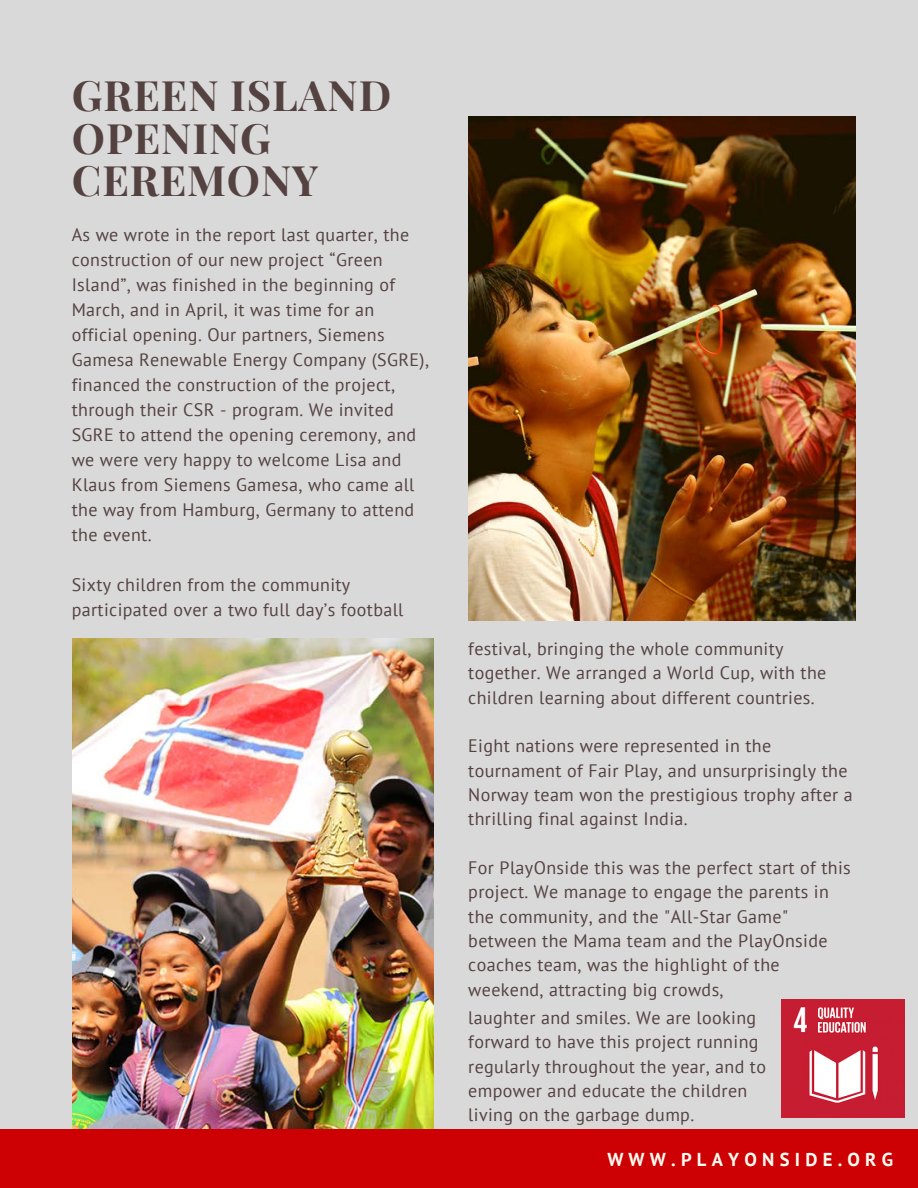
<style>
.page{position:relative;width:918px;height:1188px;background:#d9d9d9}
.page>*{position:absolute;margin:0;border:0;box-sizing:border-box;transform-origin:0 0}
.t1{font:700 42px/42.3px "Playfair Display";letter-spacing:.02em;color:#544241}
.t2{font:700 18.6px "PT Sans";letter-spacing:.28em;color:#fffdf1}
.t3{font:18px/24.3px "PT Sans";letter-spacing:.02em;color:#544241}
</style>
<div class="page">
<img style="left:73px;top:639px;width:361px;height:491px">
<div style="left:0;top:1130px;width:918px;height:58px;background:#cd0004"></div>
<img style="left:468px;top:116px;width:387px;height:504px">
<img style="left:781px;top:999px;width:124px;height:118px">
<h1 class="t1" style="left:72px;top:73px;width:321px">GREEN ISLAND<br>OPENING<br>CEREMONY</h1>
<p class="t3" style="left:72px;top:222px;width:359px;line-height:25px">As we wrote in the report last quarter, the construction of our new project “Green Island”, was finished in the beginning of March, and in April, it was time for an official opening. Our partners, Siemens Gamesa Renewable Energy Company (SGRE), financed the construction of the project, through their CSR - program. We invited SGRE to attend the opening ceremony, and we were very happy to welcome Lisa and Klaus from Siemens Gamesa, who came all the way from Hamburg, Germany to attend the event.</p>
<p class="t3" style="left:72px;top:572px;width:333px;line-height:25px">Sixty children from the community participated over a two full day’s football</p>
<p class="t3" style="left:468px;top:636px;width:360px">festival, bringing the whole community together. We arranged a World Cup, with the children learning about different countries.</p>
<p class="t3" style="left:468px;top:733px;width:386px">Eight nations were represented in the tournament of Fair Play, and unsurprisingly the Norway team won the prestigious trophy after a thrilling final against India.</p>
<p class="t3" style="left:468px;top:855px;width:384px">For PlayOnside this was the perfect start of this project. We manage to engage the parents in the community, and the "All-Star Game" between the Mama team and the PlayOnside coaches team, was the highlight of the weekend, attracting big crowds,</p>
<p class="t3" style="left:468px;top:1005px;width:299px">laughter and smiles. We are looking forward to have this project running regularly throughout the year, and to empower and educate the children living on the garbage dump.</p>
<p class="t2" style="left:607px;top:1147px;width:287px">WWW.PLAYONSIDE.ORG</p>
</div>
